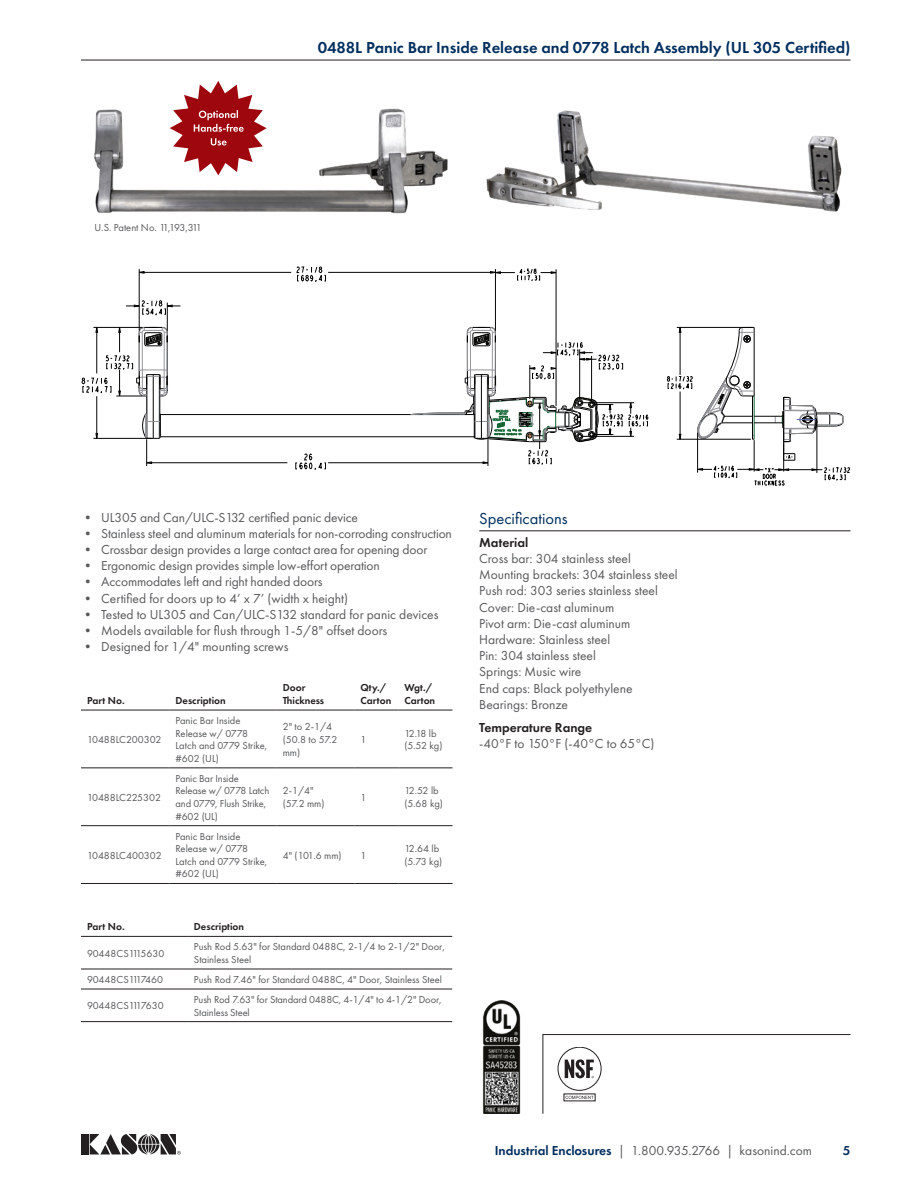
<style>
.page{position:relative;width:918px;height:1188px;background:#fff}
.page>*{position:absolute;margin:0;border:0;box-sizing:border-box;transform-origin:0 0}
.t1{font:600 16.5px "Futura PT";color:#002e5e}
.t2{font:16.5px "Futura PT";color:#002e5e}
.t3{font:13.5px/16.2px "Futura PT";color:#57585a}
.t4{font:600 13.5px "Futura PT";color:#231f20}
.t5{font:600 13.5px "Futura PT";color:#002e5e}
.t6{font:10.5px/12.6px "Futura PT";color:#57585a}
.t7{font:600 10.5px/12.6px "Futura PT";color:#231f20}
.t8{font:10.5px "Futura PT";letter-spacing:-.02em;color:#57585a}
.s1{font-weight:600;color:#002e5e}
</style>
<div class="page">
<div style="left:81px;top:1134px;width:7px;height:20px;background:#231f20"></div>
<svg style="left:90px;top:1134px;width:91px;height:21px"></svg>
<hr style="left:81px;top:60px;width:769px;height:1px;background:#231f20">
<hr style="left:479px;top:531px;width:371px;height:1px;background:#231f20">
<hr style="left:81px;top:768px;width:89px;height:1px;background:#231f20">
<hr style="left:170px;top:768px;width:107px;height:1px;background:#231f20">
<hr style="left:277px;top:768px;width:78px;height:1px;background:#231f20">
<hr style="left:81px;top:825px;width:89px;height:1px;background:#231f20">
<hr style="left:170px;top:825px;width:107px;height:1px;background:#231f20">
<hr style="left:277px;top:825px;width:78px;height:1px;background:#231f20">
<hr style="left:355px;top:825px;width:43px;height:1px;background:#231f20">
<hr style="left:398px;top:825px;width:55px;height:1px;background:#231f20">
<hr style="left:81px;top:883px;width:89px;height:1px;background:#231f20">
<hr style="left:170px;top:883px;width:107px;height:1px;background:#231f20">
<hr style="left:277px;top:883px;width:78px;height:1px;background:#231f20">
<hr style="left:355px;top:883px;width:43px;height:1px;background:#231f20">
<hr style="left:398px;top:883px;width:55px;height:1px;background:#231f20">
<hr style="left:81px;top:710px;width:89px;height:1px;background:#231f20">
<hr style="left:170px;top:710px;width:107px;height:1px;background:#231f20">
<hr style="left:277px;top:710px;width:78px;height:1px;background:#231f20">
<hr style="left:355px;top:710px;width:43px;height:1px;background:#231f20">
<hr style="left:398px;top:710px;width:55px;height:1px;background:#231f20">
<hr style="left:355px;top:768px;width:43px;height:1px;background:#231f20">
<hr style="left:398px;top:768px;width:55px;height:1px;background:#231f20">
<hr style="left:81px;top:969px;width:107px;height:1px;background:#231f20">
<hr style="left:188px;top:969px;width:264px;height:1px;background:#231f20">
<hr style="left:81px;top:989px;width:107px;height:1px;background:#231f20">
<hr style="left:188px;top:989px;width:264px;height:1px;background:#231f20">
<hr style="left:81px;top:1021px;width:107px;height:1px;background:#231f20">
<hr style="left:188px;top:1021px;width:264px;height:1px;background:#231f20">
<hr style="left:81px;top:936px;width:107px;height:1px;background:#231f20">
<hr style="left:188px;top:936px;width:264px;height:1px;background:#231f20">
<svg style="left:184px;top:81px;width:69px;height:19px"></svg>
<img style="left:482px;top:1000px;width:39px;height:113px">
<svg style="left:543px;top:1034px;width:308px;height:80px"></svg>
<img style="left:94px;top:100px;width:354px;height:114px">
<img style="left:486px;top:110px;width:356px;height:102px">
<svg style="left:296px;top:266px;width:30px;height:16px"></svg>
<svg style="left:295px;top:453px;width:31px;height:17px"></svg>
<hr style="left:146px;top:375px;width:1px;height:63px;background:#040503">
<hr style="left:147px;top:375px;width:1px;height:63px;background:#94959a">
<hr style="left:153px;top:375px;width:1px;height:63px;background:#040503">
<hr style="left:159px;top:375px;width:1px;height:63px;background:#94959a">
<hr style="left:160px;top:375px;width:1px;height:63px;background:#040503">
<hr style="left:160px;top:437px;width:314px;height:1px;background:#040503">
<hr style="left:160px;top:414px;width:314px;height:1px;background:#040503">
<hr style="left:97px;top:396px;width:1px;height:42px;background:#040503">
<hr style="left:139px;top:269px;width:1px;height:62px;background:#040503">
<svg style="left:142px;top:413px;width:19px;height:53px"></svg>
<hr style="left:328px;top:462px;width:160px;height:1px;background:#040503">
<hr style="left:147px;top:462px;width:140px;height:1px;background:#040503">
<hr style="left:93px;top:438px;width:59px;height:1px;background:#040503">
<svg style="left:490px;top:268px;width:66px;height:13px"></svg>
<hr style="left:328px;top:272px;width:167px;height:1px;background:#040503">
<hr style="left:139px;top:272px;width:152px;height:1px;background:#040503">
<hr style="left:495px;top:269px;width:1px;height:62px;background:#040503">
<hr style="left:556px;top:269px;width:1px;height:137px;background:#040503">
<svg style="left:81px;top:300px;width:99px;height:97px"></svg>
<svg style="left:410px;top:327px;width:238px;height:139px"></svg>
<svg style="left:667px;top:327px;width:183px;height:159px"></svg>
<p class="t8" style="left:94px;top:221px;width:109px">U.S. Patent No. 11,193,311</p>
<p class="t1" style="left:318px;top:37px;width:534px">0488L Panic Bar Inside Release and 0778 Latch Assembly (UL 305 Certified)</p>
<p class="t3" style="left:81px;top:509px;width:279px">• UL305 and Can/ULC-S132 certified panic device</p>
<p class="t3" style="left:81px;top:525px;width:372px">• Stainless steel and aluminum materials for non-corroding construction</p>
<p class="t3" style="left:81px;top:541px;width:348px">• Crossbar design provides a large contact area for opening door</p>
<p class="t3" style="left:81px;top:558px;width:300px">• Ergonomic design provides simple low-effort operation</p>
<p class="t3" style="left:81px;top:574px;width:243px">• Accommodates left and right handed doors</p>
<p class="t3" style="left:81px;top:590px;width:269px">• Certified for doors up to 4’ x 7’ (width x height)</p>
<p class="t3" style="left:81px;top:606px;width:359px">• Tested to UL305 and Can/ULC-S132 standard for panic devices</p>
<p class="t3" style="left:81px;top:622px;width:308px">• Models available for flush through 1-5/8" offset doors</p>
<p class="t3" style="left:81px;top:639px;width:209px">• Designed for 1/4" mounting screws</p>
<p class="t7" style="left:87px;top:694px;width:39px">Part No.</p>
<p class="t7" style="left:176px;top:694px;width:52px">Description</p>
<p class="t7" style="left:283px;top:682px;width:43px">Door<br>Thickness</p>
<p class="t7" style="left:361px;top:682px;width:32px">Qty./<br>Carton</p>
<p class="t7" style="left:404px;top:682px;width:32px">Wgt./<br>Carton</p>
<p class="t6" style="left:87px;top:733px;width:76px">10488LC200302</p>
<p class="t6" style="left:87px;top:791px;width:76px">10488LC225302</p>
<p class="t6" style="left:87px;top:849px;width:76px">10488LC400302</p>
<p class="t6" style="left:176px;top:714px;width:93px">Panic Bar Inside<br>Release w/ 0778<br>Latch and 0779 Strike, #602 (UL)</p>
<p class="t6" style="left:283px;top:721px;width:56px">2" to 2-1/4 (50.8 to 57.2 mm)</p>
<p class="t6" style="left:361px;top:733px;width:7px">1</p>
<p class="t6" style="left:404px;top:727px;width:40px">12.18 lb (5.52 kg)</p>
<p class="t6" style="left:176px;top:772px;width:95px">Panic Bar Inside<br>Release w/ 0778 Latch and 0779, Flush Strike, #602 (UL)</p>
<p class="t6" style="left:176px;top:830px;width:93px">Panic Bar Inside<br>Release w/ 0778<br>Latch and 0779 Strike, #602 (UL)</p>
<p class="t6" style="left:283px;top:785px;width:43px">2-1/4" (57.2 mm)</p>
<p class="t6" style="left:361px;top:791px;width:7px">1</p>
<p class="t6" style="left:404px;top:785px;width:40px">12.52 lb (5.68 kg)</p>
<p class="t6" style="left:283px;top:849px;width:60px">4" (101.6 mm)</p>
<p class="t6" style="left:361px;top:849px;width:7px">1</p>
<p class="t6" style="left:404px;top:842px;width:39px">12.64 lb (5.73 kg)</p>
<p class="t7" style="left:87px;top:920px;width:39px">Part No.</p>
<p class="t7" style="left:194px;top:920px;width:52px">Description</p>
<p class="t6" style="left:87px;top:947px;width:79px">90448CS1115630</p>
<p class="t6" style="left:194px;top:941px;width:252px">Push Rod 5.63" for Standard 0488C, 2-1/4 to 2-1/2" Door,<br>Stainless Steel</p>
<p class="t6" style="left:87px;top:973px;width:78px">90448CS1117460</p>
<p class="t6" style="left:194px;top:973px;width:250px">Push Rod 7.46" for Standard 0488C, 4" Door, Stainless Steel</p>
<p class="t6" style="left:87px;top:999px;width:78px">90448CS1117630</p>
<p class="t6" style="left:194px;top:993px;width:249px">Push Rod 7.63" for Standard 0488C, 4-1/4" to 4-1/2" Door,<br>Stainless Steel</p>
<p class="t2" style="left:479px;top:509px;width:90px">Specifications</p>
<p class="t4" style="left:479px;top:534px;width:51px">Material</p>
<p class="t3" style="left:479px;top:550px;width:200px">Cross bar: 304 stainless steel<br>Mounting brackets: 304 stainless steel<br>Push rod: 303 series stainless steel<br>Cover: Die-cast aluminum<br>Pivot arm: Die-cast aluminum<br>Hardware: Stainless steel<br>Pin: 304 stainless steel<br>Springs: Music wire<br>End caps: Black polyethylene<br>Bearings: Bronze</p>
<p class="t4" style="left:479px;top:719px;width:115px">Temperature Range</p>
<p class="t3" style="left:479px;top:735px;width:177px">-40°F to 150°F (-40°C to 65°C)</p>
<p class="t3" style="left:495px;top:1142px;width:319px"><span class="s1">Industrial Enclosures</span> | 1.800.935.2766 | kasonind.com</p>
<p class="t5" style="left:843px;top:1142px;width:9px">5</p>
</div>
